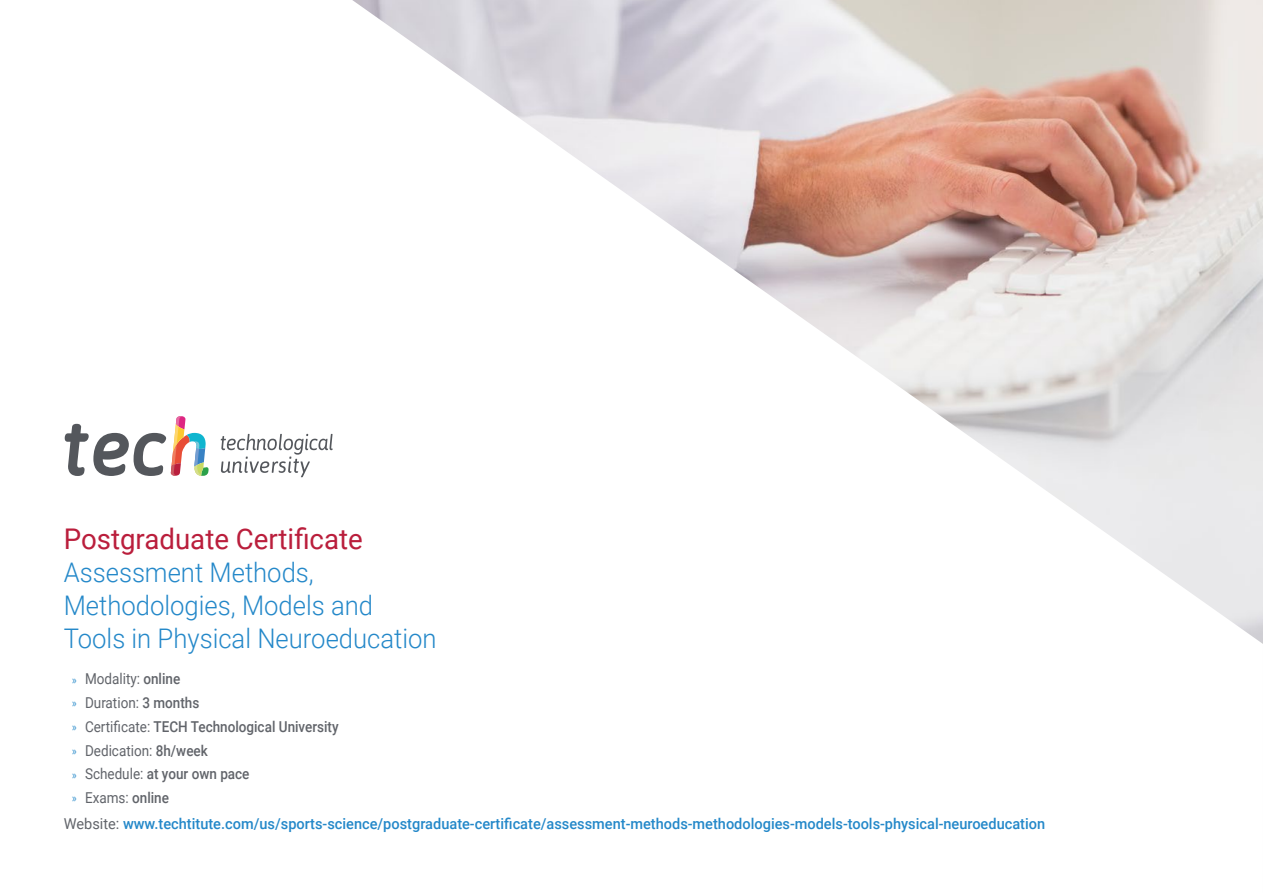
<style>
.page{position:relative;width:1263px;height:893px;background:#fff}
.page>*{position:absolute;margin:0;border:0;box-sizing:border-box;transform-origin:0 0}
.t1{font:28.5px "Roboto";color:#ba1e3c}
.t2{font:300 27px/33px "Roboto";color:#2488c9;scale:.95 1}
.t3{font:500 15px "Roboto";color:#2488c9}
.t4{font:500 15px/23.7px "Roboto";color:#61646a;scale:.9 1}
.s1{font-family:"Myriad Pro";font-weight:400;font-size:12px;color:#2488c9}
.s2{font-weight:400}
.s3{font-weight:400;color:#61646a}
</style>
<div class="page">
<img style="left:352px;top:0;width:911px;height:644px">
<svg style="left:65px;top:416px;width:144px;height:60px"></svg>
<svg style="left:221px;top:434px;width:112px;height:43px"></svg>
<h1 class="t1" style="left:64px;top:519px;width:301px">Postgraduate Certificate</h1>
<h2 class="t2" style="left:64px;top:555px;width:394px">Assessment Methods,<br>Methodologies, Models and<br>Tools in Physical Neuroeducation</h2>
<p class="t4" style="left:72px;top:667px;width:297px"><span class="s1">»</span> <span class="s2">Modality:</span> online<br><span class="s1">»</span> <span class="s2">Duration:</span> 3 months<br><span class="s1">»</span> <span class="s2">Certificate:</span> TECH Technological University <span class="s1">»</span> <span class="s2">Dedication:</span> 8h/week<br><span class="s1">»</span> <span class="s2">Schedule:</span> at your own pace<br><span class="s1">»</span> <span class="s2">Exams:</span> online</p>
<p class="t3" style="left:64px;top:813px;width:983px"><span class="s3">Website:</span> www.techtitute.com/us/sports-science/postgraduate-certificate/assessment-methods-methodologies-models-tools-physical-neuroeducation</p>
</div>
